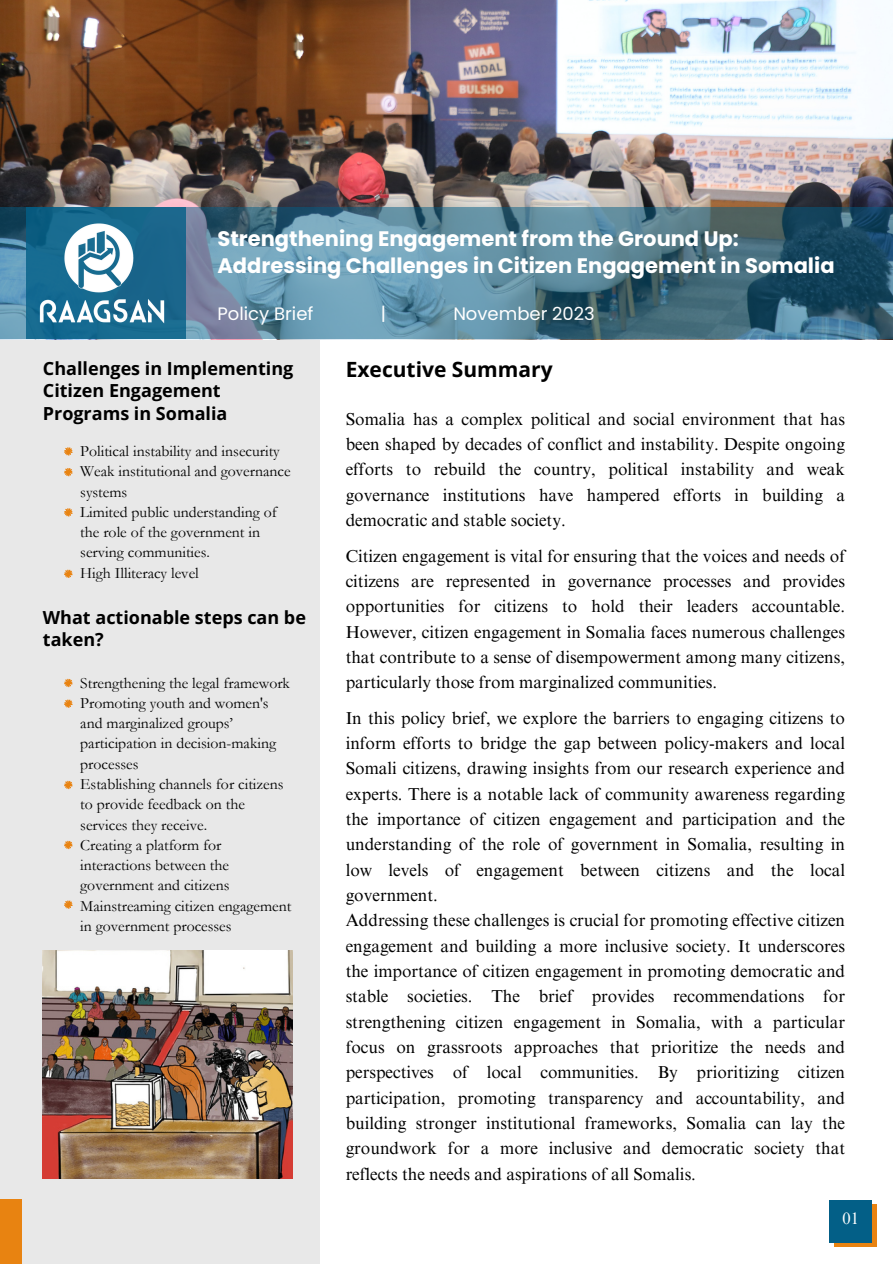
<style>
.page{position:relative;width:893px;height:1264px;background:#fff}
.page>*{position:absolute;margin:0;border:0;box-sizing:border-box;transform-origin:0 0}
.t1{font:700 21px/27px "Poppins";color:#fff}
.t2{font:700 21px "Open Sans";color:#000}
.t3{font:700 18px/22.5px "Open Sans";color:#000}
.t4{font:18px "Poppins";color:#fff}
.t5{font:17.25px/25.3px "Times NRMT Pro";color:#000;text-align:justify}
.t6{font:16.5px "Times NRMT Pro";color:#fff}
.t7{font:15.75px/20.2px "Garamond";color:#000}
</style>
<div class="page">
<div style="left:0;top:0;width:319px;height:1263px;background:#e8e8e8"></div>
<svg style="left:64px;top:447px;width:9px;height:8px"></svg>
<svg style="left:64px;top:468px;width:9px;height:8px"></svg>
<svg style="left:64px;top:508px;width:9px;height:8px"></svg>
<svg style="left:64px;top:569px;width:9px;height:9px"></svg>
<svg style="left:64px;top:678px;width:9px;height:9px"></svg>
<svg style="left:64px;top:699px;width:9px;height:9px"></svg>
<svg style="left:64px;top:780px;width:9px;height:9px"></svg>
<svg style="left:64px;top:840px;width:9px;height:9px"></svg>
<svg style="left:64px;top:900px;width:9px;height:8px"></svg>
<div style="left:833px;top:1203px;width:43px;height:43px;background:linear-gradient(to right,#e88311,#e88311)"></div>
<div style="left:829px;top:1199px;width:43px;height:43px;background:#035f87"></div>
<div style="left:0;top:1199px;width:21px;height:64px;background:#e88311"></div>
<img style="left:43px;top:950px;width:250px;height:228px">
<img style="left:0;top:0;width:892px;height:208px">
<svg style="left:0;top:208px;width:892px;height:131px;background:#517c91"></svg>
<div style="left:26px;top:208px;width:159px;height:131px;background:linear-gradient(to right,#0e6389,#1c6c91)"></div>
<img style="left:26px;top:214px;width:153px;height:118px">
<p class="t1" style="left:217px;top:225px;width:618px">Strengthening Engagement from the Ground Up:<br>Addressing Challenges in Citizen Engagement in Somalia</p>
<p class="t4" style="left:217px;top:301px;width:97px">Policy Brief</p>
<p class="t4" style="left:381px;top:301px;width:7px">|</p>
<p class="t4" style="left:453px;top:301px;width:143px">November 2023</p>
<p class="t3" style="left:43px;top:357px;width:252px">Challenges in Implementing</p>
<p class="t2" style="left:345px;top:354px;width:208px">Executive Summary</p>
<p class="t3" style="left:43px;top:379px;width:186px">Citizen Engagement<br>Programs in Somalia</p>
<p class="t5" style="left:345px;top:408px;width:501px">Somalia has a complex political and social environment that has been shaped by decades of conflict and instability. Despite ongoing efforts to rebuild the country, political instability and weak governance institutions have hampered efforts in building a democratic and stable society.</p>
<p class="t5" style="left:345px;top:545px;width:501px">Citizen engagement is vital for ensuring that the voices and needs of citizens are represented in governance processes and provides opportunities for citizens to hold their leaders accountable.<br>However, citizen engagement in Somalia faces numerous challenges that contribute to a sense of disempowerment among many citizens, particularly those from marginalized communities.</p>
<p class="t5" style="left:345px;top:707px;width:501px">In this policy brief, we explore the barriers to engaging citizens to inform efforts to bridge the gap between policy-makers and local Somali citizens, drawing insights from our research experience and experts. There is a notable lack of community awareness regarding the importance of citizen engagement and participation and the understanding of the role of government in Somalia, resulting in low levels of engagement between citizens and the local government.</p>
<p class="t5" style="left:345px;top:909px;width:501px">Addressing these challenges is crucial for promoting effective citizen engagement and building a more inclusive society. It underscores the importance of citizen engagement in promoting democratic and stable societies. The brief provides recommendations for strengthening citizen engagement in Somalia, with a particular focus on grassroots approaches that prioritize the needs and perspectives of local communities. By prioritizing citizen participation, promoting transparency and accountability, and building stronger institutional frameworks, Somalia can lay the groundwork for a more inclusive and democratic society that reflects the needs and aspirations of all Somalis.</p>
<p class="t7" style="left:80px;top:441px;width:201px">Political instability and insecurity</p>
<p class="t7" style="left:80px;top:461px;width:212px">Weak institutional and governance systems</p>
<p class="t7" style="left:80px;top:502px;width:198px">Limited public understanding of the role of the government in serving communities.</p>
<p class="t7" style="left:80px;top:563px;width:120px">High Illiteracy level</p>
<p class="t3" style="left:43px;top:605px;width:264px">What actionable steps can be taken?</p>
<p class="t7" style="left:80px;top:673px;width:211px">Strengthening the legal framework</p>
<p class="t7" style="left:80px;top:693px;width:197px">Promoting youth and women's and marginalized groups’ participation in decision-making processes</p>
<p class="t7" style="left:80px;top:774px;width:205px">Establishing channels for citizens to provide feedback on the services they receive.</p>
<p class="t7" style="left:80px;top:835px;width:151px">Creating a platform for interactions between the government and citizens</p>
<p class="t7" style="left:80px;top:895px;width:212px">Mainstreaming citizen engagement in government processes</p>
<p class="t6" style="left:842px;top:1211px;width:18px">01</p>
</div>
